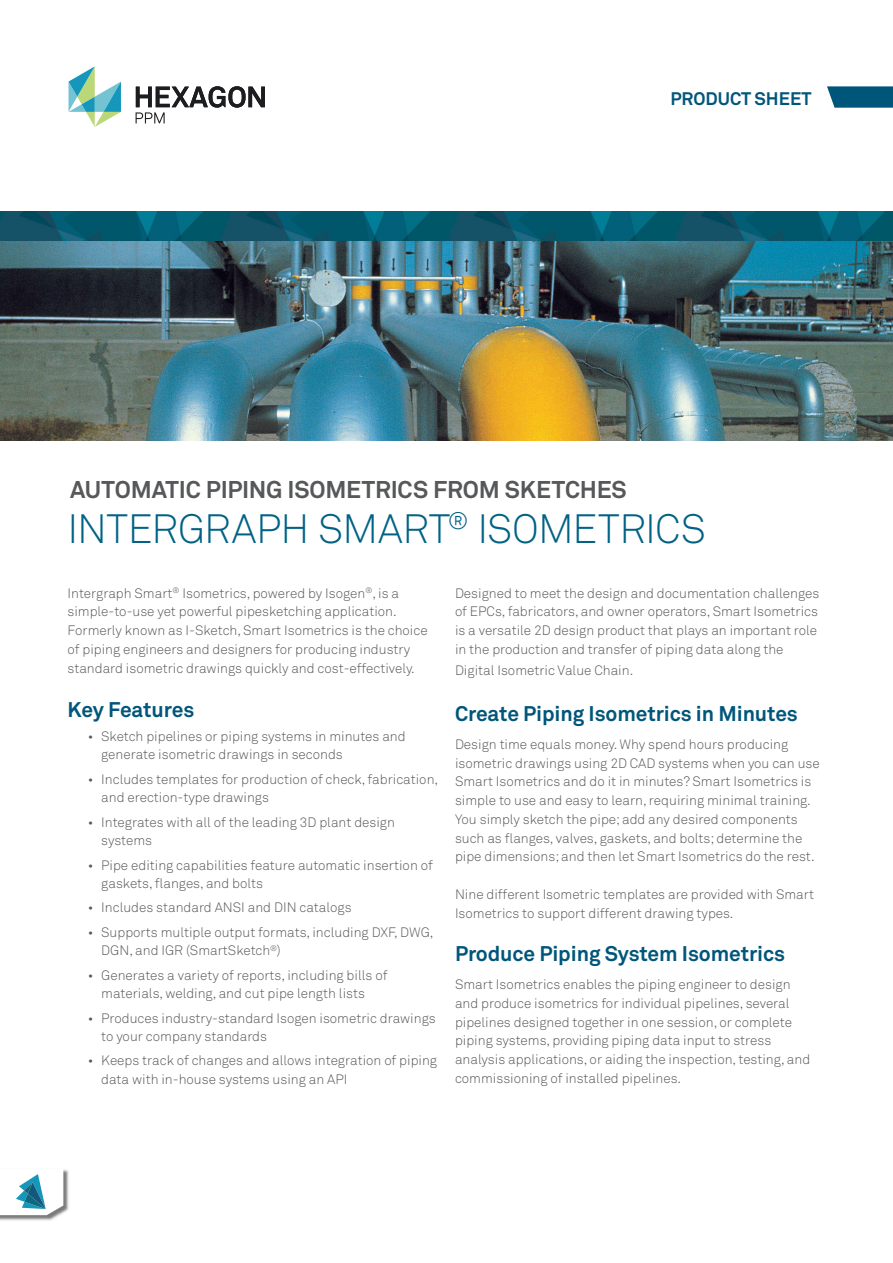
<style>
.page{position:relative;width:893px;height:1263px;background:#fff}
.page>*{position:absolute;margin:0;border:0;box-sizing:border-box;transform-origin:0 0}
.Cover_-_Title{font:40.5px "Akkurat Light Pro";letter-spacing:-.01em;color:#006285}
.Cover_-_Subtitle{font:700 24px "Akkurat Pro";letter-spacing:-.01em;color:#57585a}
.Heading_1{font:700 21px "Akkurat Pro";letter-spacing:-.005em;color:#00567a}
.t1{font:700 18px "Akkurat Pro";color:#00567a}
.Body_Paragraph_Style{font:13.5px/18.8px "Akkurat Light Pro";color:#57585a}
</style>
<div class="page">
<svg style="left:69px;top:66px;width:52px;height:61px"></svg>
<svg style="left:136px;top:86px;width:129px;height:37px"></svg>
<svg style="left:827px;top:86px;width:66px;height:22px"></svg>
<img style="left:0;top:240px;width:893px;height:200px">
<img style="left:0;top:212px;width:893px;height:28px">
<img style="left:0;top:1169px;width:69px;height:52px">
<svg style="left:0;top:1169px;width:63px;height:46px"></svg>
<p class="t1" style="left:670px;top:87px;width:143px">PRODUCT SHEET</p>
<p class="Cover_-_Subtitle" style="left:70px;top:474px;width:558px">AUTOMATIC PIPING ISOMETRICS FROM SKETCHES</p>
<p class="Cover_-_Title" style="left:68px;top:504px;width:640px">INTERGRAPH SMART<sup>®</sup> ISOMETRICS</p>
<p class="Body_Paragraph_Style" style="left:68px;top:584px;width:362px">Intergraph Smart<sup>®</sup> Isometrics, powered by Isogen<sup>®</sup>, is a simple-to-use yet powerful pipesketching application.<br>Formerly known as I-Sketch, Smart Isometrics is the choice of piping engineers and designers for producing industry standard isometric drawings quickly and cost-effectively.</p>
<p class="Heading_1" style="left:68px;top:696px;width:128px">Key Features</p>
<p class="Body_Paragraph_Style" style="left:101px;top:728px;width:306px;line-height:18px;text-indent:-14px">• Sketch pipelines or piping systems in minutes and generate isometric drawings in seconds</p>
<p class="Body_Paragraph_Style" style="left:101px;top:770px;width:338px;line-height:18px;text-indent:-14px">• Includes templates for production of check, fabrication, and erection-type drawings</p>
<p class="Body_Paragraph_Style" style="left:101px;top:813px;width:295px;line-height:18px;text-indent:-14px">• Integrates with all of the leading 3D plant design systems</p>
<p class="Body_Paragraph_Style" style="left:101px;top:856px;width:333px;line-height:18px;text-indent:-14px">• Pipe editing capabilities feature automatic insertion of gaskets, flanges, and bolts</p>
<p class="Body_Paragraph_Style" style="left:88px;top:898px;width:265px">• Includes standard ANSI and DIN catalogs</p>
<p class="Body_Paragraph_Style" style="left:101px;top:923px;width:334px;line-height:18px;text-indent:-14px">• Supports multiple output formats, including DXF, DWG,<br>DGN, and IGR (SmartSketch<sup>®</sup>)</p>
<p class="Body_Paragraph_Style" style="left:101px;top:966px;width:288px;line-height:18px;text-indent:-14px">• Generates a variety of reports, including bills of materials, welding, and cut pipe length lists</p>
<p class="Body_Paragraph_Style" style="left:101px;top:1009px;width:336px;line-height:18px;text-indent:-14px">• Produces industry-standard Isogen isometric drawings to your company standards</p>
<p class="Body_Paragraph_Style" style="left:101px;top:1051px;width:337px;text-indent:-14px">• Keeps track of changes and allows integration of piping data with in-house systems using an API</p>
<p class="Body_Paragraph_Style" style="left:455px;top:584px;width:366px">Designed to meet the design and documentation challenges of EPCs, fabricators, and owner operators, Smart Isometrics</p>
<p class="Body_Paragraph_Style" style="left:455px;top:621px;width:364px">is a versatile 2D design product that plays an important role</p>
<p class="Body_Paragraph_Style" style="left:455px;top:639px;width:330px;line-height:21px">in the production and transfer of piping data along the<br>Digital Isometric Value Chain.</p>
<p class="Heading_1" style="left:455px;top:700px;width:344px">Create Piping Isometrics in Minutes</p>
<p class="Body_Paragraph_Style" style="left:455px;top:735px;width:366px">Design time equals money. Why spend hours producing isometric drawings using 2D CAD systems when you can use Smart Isometrics and do it in minutes? Smart Isometrics is simple to use and easy to learn, requiring minimal training.<br>You simply sketch the pipe; add any desired components such as flanges, valves, gaskets, and bolts; determine the pipe dimensions; and then let Smart Isometrics do the rest.</p>
<p class="Body_Paragraph_Style" style="left:455px;top:885px;width:361px">Nine different Isometric templates are provided with Smart<br>Isometrics to support different drawing types.</p>
<p class="Heading_1" style="left:455px;top:941px;width:332px">Produce Piping System Isometrics</p>
<p class="Body_Paragraph_Style" style="left:455px;top:975px;width:357px">Smart Isometrics enables the piping engineer to design and produce isometrics for individual pipelines, several pipelines designed together in one session, or complete piping systems, providing piping data input to stress analysis applications, or aiding the inspection, testing, and commissioning of installed pipelines.</p>
</div>
